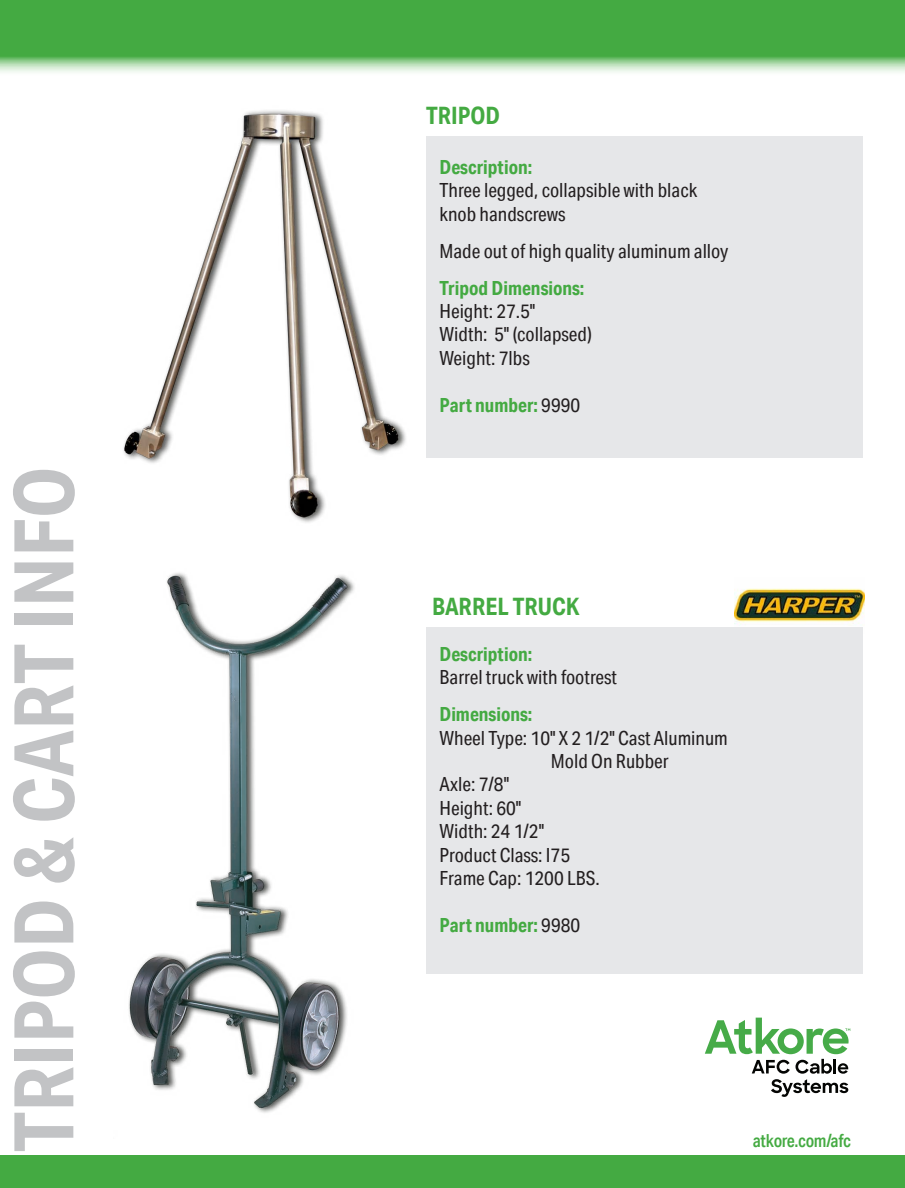
<style>
.page{position:relative;width:905px;height:1188px;background:#fff}
.page>*{position:absolute;margin:0;border:0;box-sizing:border-box;transform-origin:0 0}
.t1{font:700 82.5px "Aktiv Grotesk Cd";color:#c2c3c5}
.t2{font:700 24px "Aktiv Grotesk Cd";color:#44aa42}
.t3{font:19.5px/23.4px "Aktiv Grotesk Cd";color:#231f20}
.t4{font:700 19.5px "Aktiv Grotesk Cd";color:#44aa42}
.t5{font:500 18px "Aktiv Grotesk Cd";letter-spacing:-.02em;color:#44aa42}
.s1{font-weight:400;color:#231f20}
</style>
<div class="page">
<img style="left:734px;top:588px;width:130px;height:45px">
<img style="left:123px;top:110px;width:283px;height:413px">
<div style="left:426px;top:136px;width:436px;height:322px;background:#e6e7e9"></div>
<div style="left:426px;top:627px;width:436px;height:346px;background:#e6e7e9"></div>
<img style="left:128px;top:573px;width:227px;height:540px">
<svg style="left:704px;top:1018px;width:146px;height:79px"></svg>
<svg style="left:0;top:0;width:904px;height:72px;fill:#44aa42"></svg>
<div style="left:0;top:1155px;width:904px;height:33px;background:#44aa42"></div>
<h1 class="t1" style="left:-7px;top:1152px;width:687px;rotate:-90deg">TRIPOD &amp; CART INFO</h1>
<p class="t2" style="left:426px;top:100px;width:75px">TRIPOD</p>
<p class="t4" style="left:439px;top:155px;width:94px">Description:</p>
<p class="t3" style="left:439px;top:179px;width:259px">Three legged, collapsible with black knob handscrews</p>
<p class="t3" style="left:439px;top:239px;width:290px">Made out of high quality aluminum alloy</p>
<p class="t4" style="left:439px;top:276px;width:146px">Tripod Dimensions:</p>
<p class="t3" style="left:439px;top:299px;width:154px">Height: 27.5"<br>Width: 5" (collapsed)<br>Weight: 7lbs</p>
<p class="t4" style="left:439px;top:393px;width:142px">Part number: <span class="s1">9990</span></p>
<p class="t2" style="left:432px;top:591px;width:149px">BARREL TRUCK</p>
<p class="t4" style="left:439px;top:642px;width:94px">Description:</p>
<p class="t3" style="left:439px;top:666px;width:179px">Barrel truck with footrest</p>
<p class="t4" style="left:439px;top:702px;width:94px">Dimensions:</p>
<p class="t3" style="left:439px;top:726px;width:290px">Wheel Type: 10" X 2 1/2" Cast Aluminum</p>
<p class="t3" style="left:551px;top:749px;width:119px">Mold On Rubber</p>
<p class="t3" style="left:439px;top:773px;width:71px">Axle: 7/8"</p>
<p class="t3" style="left:439px;top:796px;width:83px">Height: 60"</p>
<p class="t3" style="left:439px;top:819px;width:106px">Width: 24 1/2"</p>
<p class="t3" style="left:439px;top:843px;width:132px">Product Class: I75</p>
<p class="t3" style="left:439px;top:866px;width:162px">Frame Cap: 1200 LBS.</p>
<p class="t4" style="left:439px;top:913px;width:142px">Part number: <span class="s1">9980</span></p>
<p class="t5" style="left:752px;top:1130px;width:100px">atkore.com/afc</p>
</div>
